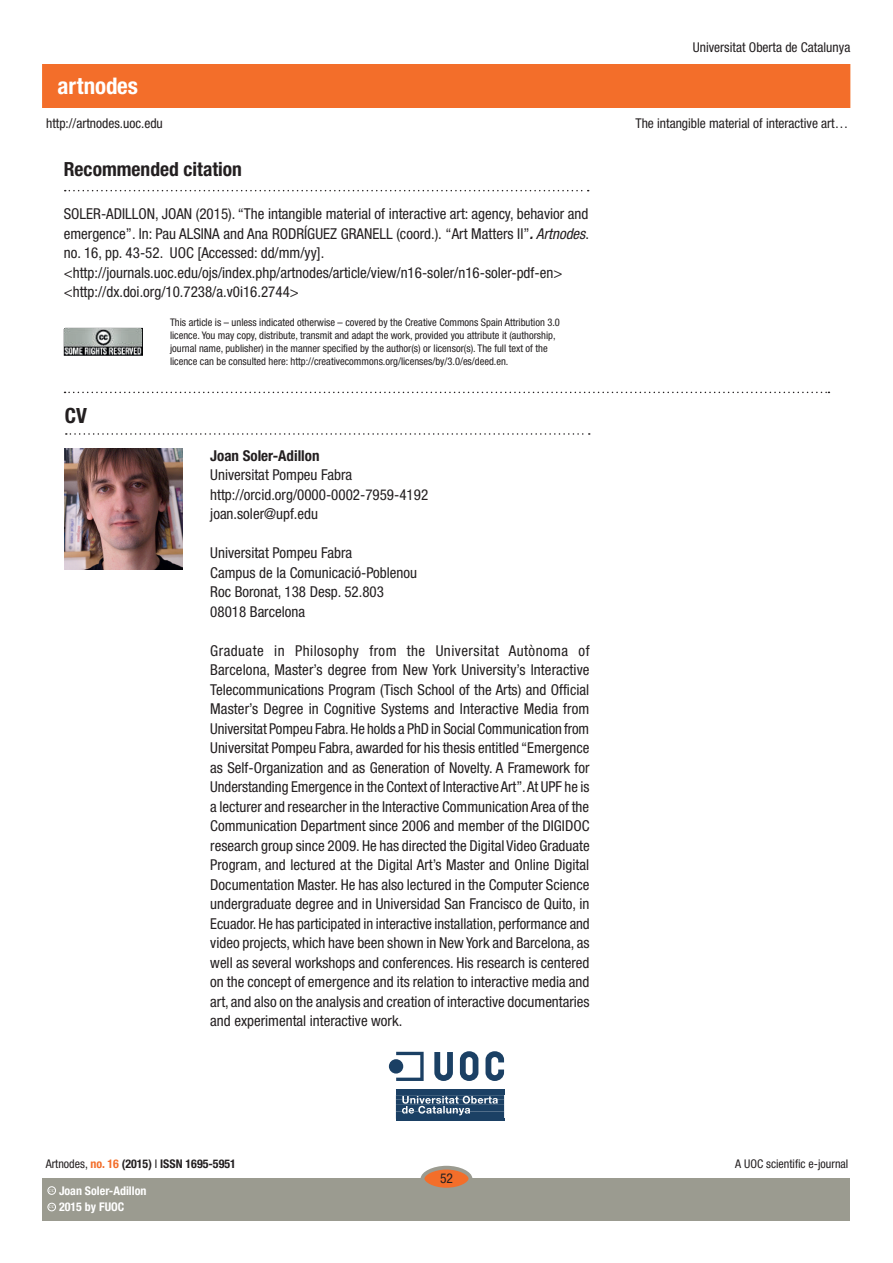
<style>
.page{position:relative;width:893px;height:1263px;background:#fff}
.page>*{position:absolute;margin:0;border:0;box-sizing:border-box;transform-origin:0 0}
.t1{font:700 condensed 22.95px "Helvetica Neue LT Std";color:#fff}
.t2{font:700 condensed 21px "Helvetica Neue LT Std";color:#231f20}
.t3{font:700 condensed 19.5px "Helvetica Neue LT Std";color:#231f20}
.t4{font:condensed 15px/19.5px "Helvetica Neue LT Std";color:#231f20}
.t5{font:700 condensed 15px "Helvetica Neue LT Std";color:#231f20}
.t6{font:condensed 13.5px "Helvetica Neue LT Std";color:#231f20}
.t7{font:700 condensed 12px/16.2px "Helvetica Neue LT Std";color:#fff}
.t8{font:700 condensed 12px "Helvetica Neue LT Std";color:#231f20}
.t9{font:condensed 12px "Helvetica Neue LT Std";color:#231f20}
.t10{font:condensed 10.5px/12.8px "Helvetica Neue LT Std";color:#231f20}
.t11{font:600 3.9px "Adobe Caslon Pro";color:#fff}
.s1{font-weight:700;font-style:italic}
.s2{font-style:italic}
.s3{font-weight:400}
.s4{color:#f36e2a}
</style>
<div class="page">
<div style="left:43px;top:1178px;width:807px;height:42px;background:#9b9b90"></div>
<div style="left:422px;top:1168px;width:48px;height:21px;background:#f36e2a;border-radius:50%"></div>
<div style="left:421px;top:1166px;width:51px;height:25px;border:4px solid #9b9b90;border-radius:50%"></div>
<div style="left:48px;top:1186px;width:8px;height:8px;border:1px solid #fff;border-radius:50%"></div>
<div style="left:43px;top:65px;width:807px;height:42px;background:#f36e2a"></div>
<div style="left:48px;top:1203px;width:8px;height:8px;border:1px solid #fff;border-radius:50%"></div>
<hr style="left:396px;top:1118px;width:108px;height:3px;background:#1b4064">
<svg style="left:389px;top:1051px;width:115px;height:67px"></svg>
<svg style="left:66px;top:433px;width:524px;height:2px"></svg>
<img style="left:65px;top:448px;width:118px;height:121px">
<img style="left:64px;top:328px;width:79px;height:28px">
<svg style="left:65px;top:190px;width:524px;height:1px"></svg>
<svg style="left:65px;top:392px;width:764px;height:1px"></svg>
<h1 class="t1" style="left:58px;top:72px;width:82px">artnodes</h1>
<p class="t6" style="left:46px;top:115px;width:118px">http://artnodes.uoc.edu</p>
<h3 class="t3" style="left:64px;top:157px;width:180px">Recommended citation</h3>
<p class="t4" style="left:64px;top:204px;width:527px">SOLER-ADILLON, JOAN (2015). “The intangible material of interactive art: agency, behavior and emergence”. In: Pau ALSINA and Ana RODRÍGUEZ GRANELL (coord.). “Art Matters II”<span class="s1">.</span> <span class="s2">Artnodes</span>. no. 16, pp. 43-52. UOC [Accessed: dd/mm/yy]. &lt;http://journals.uoc.edu/ojs/index.php/artnodes/article/view/n16-soler/n16-soler-pdf-en&gt; &lt;http://dx.doi.org/10.7238/a.v0i16.2744&gt;</p>
<p class="t10" style="left:170px;top:316px;width:391px">This article is – unless indicated otherwise – covered by the Creative Commons Spain Attribution 3.0 licence. You may copy, distribute, transmit and adapt the work, provided you attribute it (authorship, journal name, publisher) in the manner specified by the author(s) or licensor(s). The full text of the licence can be consulted here: http://creativecommons.org/licenses/by/3.0/es/deed.en.</p>
<h2 class="t2" style="left:65px;top:403px;width:24px">CV</h2>
<p class="t5" style="left:210px;top:446px;width:111px">Joan Soler-Adillon</p>
<p class="t4" style="left:210px;top:465px;width:219px">Universitat Pompeu Fabra http://orcid.org/0000-0002-7959-4192 joan.soler@upf.edu</p>
<p class="t4" style="left:210px;top:543px;width:208px">Universitat Pompeu Fabra<br>Campus de la Comunicació-Poblenou<br>Roc Boronat, 138 Desp. 52.803<br>08018 Barcelona</p>
<p class="t4" style="left:210px;top:641px;width:381px;text-align:justify">Graduate in Philosophy from the Universitat Autònoma of Barcelona, Master’s degree from New York University’s Interactive Telecommunications Program (Tisch School of the Arts) and Official Master’s Degree in Cognitive Systems and Interactive Media from Universitat Pompeu Fabra. He holds a PhD in Social Communication from Universitat Pompeu Fabra, awarded for his thesis entitled “Emergence as Self-Organization and as Generation of Novelty. A Framework for Understanding Emergence in the Context of Interactive Art”. At UPF he is a lecturer and researcher in the Interactive Communication Area of the Communication Department since 2006 and member of the DIGIDOC research group since 2009. He has directed the Digital Video Graduate Program, and lectured at the Digital Art’s Master and Online Digital Documentation Master. He has also lectured in the Computer Science undergraduate degree and in Universidad San Francisco de Quito, in Ecuador. He has participated in interactive installation, performance and video projects, which have been shown in New York and Barcelona, as well as several workshops and conferences. His research is centered on the concept of emergence and its relation to interactive media and art, and also on the analysis and creation of interactive documentaries and experimental interactive work.</p>
<p class="t6" style="left:693px;top:40px;width:159px">Universitat Oberta de Catalunya</p>
<p class="t6" style="left:635px;top:115px;width:214px">The intangible material of interactive art…</p>
<p class="t8" style="left:46px;top:1157px;width:192px"><span class="s3">Artnodes,</span> <span class="s4">no. 16</span> (2015) <span class="s3">I</span> ISSN 1695-5951</p>
<p class="t9" style="left:735px;top:1157px;width:115px">A UOC scientific e-journal</p>
<p class="t7" style="left:59px;top:1182px;width:103px">Sergio Martínez Luna<br>FUOC, 2015</p>
<p class="t6" style="left:440px;top:1171px;width:14px">52</p>
<p class="t7" style="left:59px;top:1182px;width:89px">Joan Soler-Adillon</p>
<p class="t11" style="left:49px;top:1188px;width:7px">CC</p>
<p class="t11" style="left:49px;top:1205px;width:7px">CC</p>
<p class="t7" style="left:59px;top:1199px;width:67px">2015 by FUOC</p>
</div>
